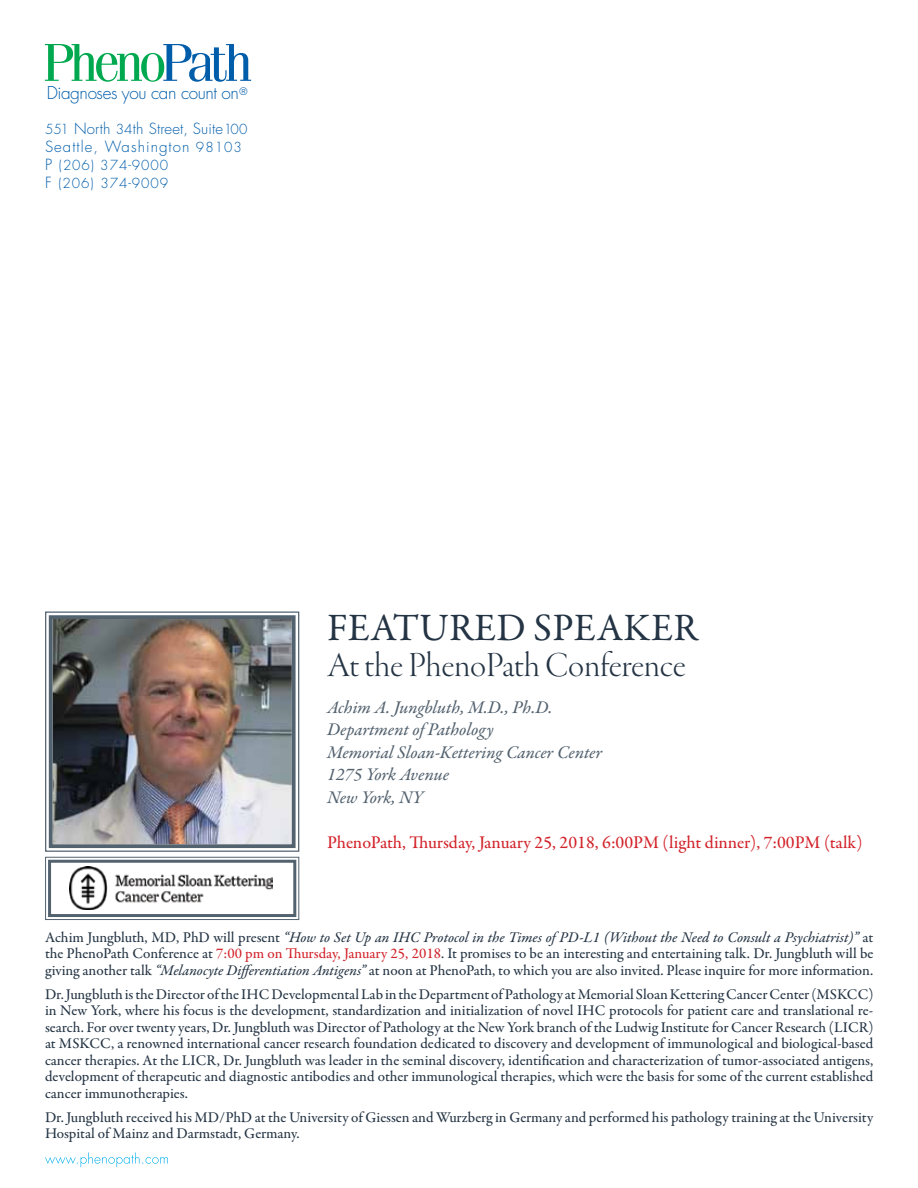
<style>
.page{position:relative;width:918px;height:1188px;background:#fff}
.page>*{position:absolute;margin:0;border:0;box-sizing:border-box;transform-origin:0 0}
.t1{font:53.25px "Fenice";letter-spacing:-.09em;color:#00a94f}
.t2{font:39px "Garamond Premr Pro";letter-spacing:.01em;color:#243444}
.t3{font:36px "Garamond Premr Pro Lt Disp";letter-spacing:-.005em;color:#243444}
.t4{font:18px/22.5px "Garamond Premr Pro Med It";letter-spacing:-.005em;color:#53626f}
.t5{font:500 18px "Garamond Premr Pro";color:#d2232a}
.t6{font:300 17.25px "Futura Std";letter-spacing:-.025em;color:#005daa}
.t7{font:500 15px/16.5px "Garamond Premr Pro";letter-spacing:-.005em;color:#243444}
.t8{font:15px "Garamond Premr Pro Med It";letter-spacing:-.005em;color:#243444}
.t9{font:300 15px/18px "Futura Std";letter-spacing:.03em;color:#005daa}
.t10{font:300 13.5px/18px "Futura Std";letter-spacing:.07em;color:#005daa}
.s1{color:#005daa}
.s2{font-size:13.5px}
.s3{font-size:15px}
.s4{font-family:"Garamond Premr Pro";font-weight:500}
.s5{color:#d2232a}
.s6{font-family:"Garamond Premr Pro Med It";font-weight:400}
</style>
<div class="page">
<svg style="left:45px;top:1152px;width:123px;height:15px"></svg>
<img style="left:45px;top:611px;width:255px;height:241px">
<div style="left:49px;top:615px;width:247px;height:233px;border:4px solid #53626f"></div>
<svg style="left:45px;top:856px;width:255px;height:64px"></svg>
<div style="left:48px;top:860px;width:248px;height:57px;border:3px solid #53626f"></div>
<h1 class="t1" style="left:42px;top:31px;width:213px">Pheno<span class="s1">Path</span></h1>
<p class="t6" style="left:47px;top:82px;width:202px">Diagnoses you can count on<sup>®</sup></p>
<p class="t9" style="left:45px;top:120px;width:204px"><span class="s2">551</span> North <span class="s2">34</span>th Street, Suite<span class="s2">100<br></span>Seattle, Washington <span class="s2">98103</span></p>
<p class="t10" style="left:45px;top:156px;width:125px"><span class="s3">P</span> (206) 374-9000<br><span class="s3">F</span> (206) 374-9009</p>
<h2 class="t2" style="left:327px;top:604px;width:372px">FEATURED SPEAKER</h2>
<h3 class="t3" style="left:327px;top:645px;width:360px">At the PhenoPath Conference</h3>
<p class="t4" style="left:327px;top:697px;width:277px">Achim A. Jungbluth, M.D., Ph.D.<br>Department of Pathology<br>Memorial Sloan-Kettering Cancer Center<br>1275 York Avenue<br>New York, NY</p>
<p class="t5" style="left:327px;top:832px;width:537px">PhenoPath, Thursday, January 25, 2018, 6:00PM (light dinner), 7:00PM (talk)</p>
<p class="t8" style="left:45px;top:928px;width:830px"><span class="s4">Achim Jungbluth, MD, PhD will present</span> “How to Set Up an IHC Protocol in the Times of PD-L1 (Without the Need to Consult a Psychiatrist)” <span class="s4">at</span></p>
<p class="t7" style="left:45px;top:946px;width:830px">the PhenoPath Conference at <span class="s5">7:00 pm on Thursday, January 25, 2018</span>. It promises to be an interesting and entertaining talk. Dr. Jungbluth will be giving another talk <span class="s6">“Melanocyte Differentiation Antigens”</span> at noon at PhenoPath, to which you are also invited. Please inquire for more information.</p>
<p class="t7" style="left:45px;top:986px;width:830px;text-align:justify">Dr. Jungbluth is the Director of the IHC Developmental Lab in the Department of Pathology at Memorial Sloan Kettering Cancer Center (MSKCC) in New York, where his focus is the development, standardization and initialization of novel IHC protocols for patient care and translational re&shy;search. For over twenty years, Dr. Jungbluth was Director of Pathology at the New York branch of the Ludwig Institute for Cancer Research (LICR) at MSKCC, a renowned international cancer research foundation dedicated to discovery and development of immunological and biological-based cancer therapies. At the LICR, Dr. Jungbluth was leader in the seminal discovery, identification and characterization of tumor-associated antigens, development of therapeutic and diagnostic antibodies and other immunological therapies, which were the basis for some of the current established cancer immunotherapies.</p>
<p class="t7" style="left:45px;top:1109px;width:830px">Dr. Jungbluth received his MD/PhD at the University of Giessen and Wurzberg in Germany and performed his pathology training at the University<br>Hospital of Mainz and Darmstadt, Germany.</p>
</div>
